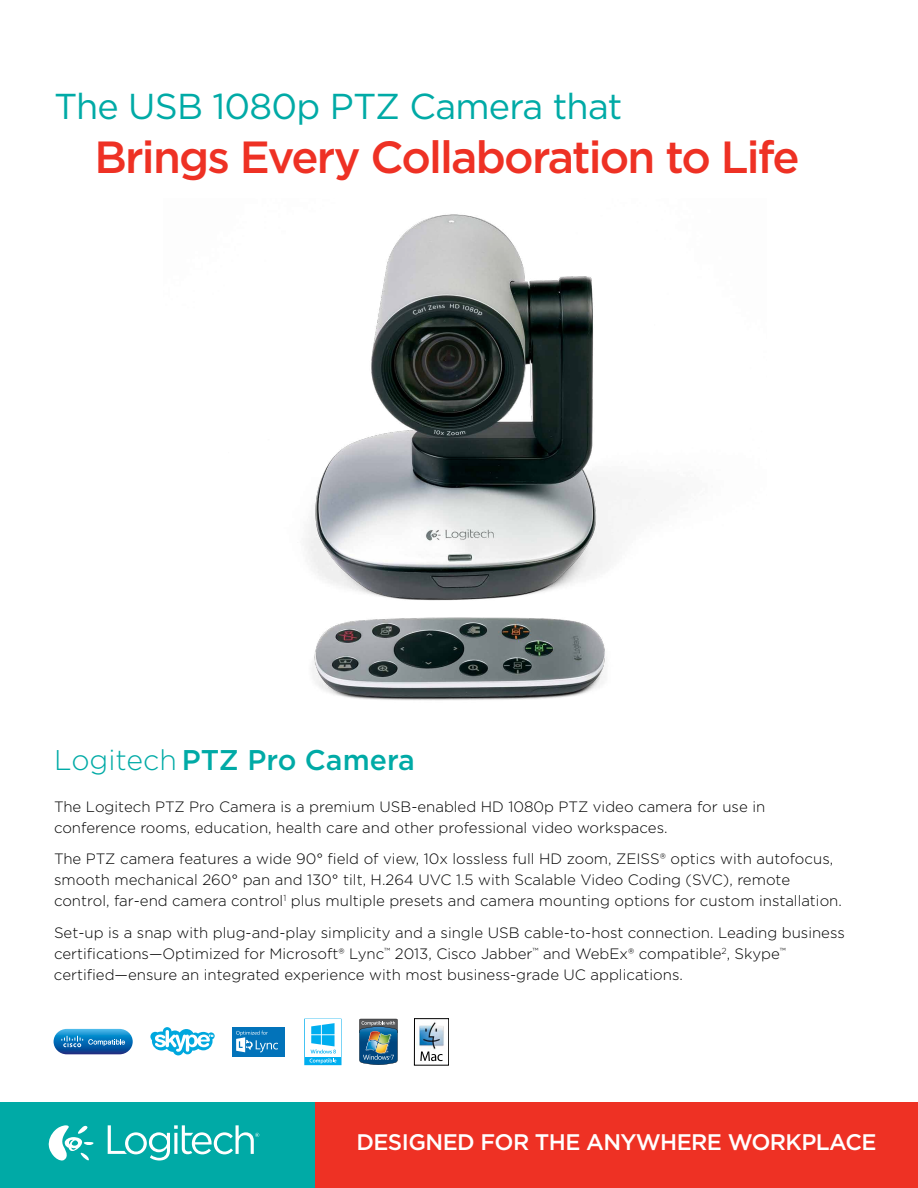
<style>
.page{position:relative;width:918px;height:1188px;background:#fff}
.page>*{position:absolute;margin:0;border:0;box-sizing:border-box;transform-origin:0 0}
.t1{font:500 45px "Gotham";letter-spacing:-.04em;color:#ee3124}
.t2{font:36px "Gotham";letter-spacing:-.02em;color:#00aaa6}
.t3{font:500 28.5px "Gotham";color:#00aaa6}
.t4{font:500 22.5px "Gotham";letter-spacing:-.025em;color:#fff}
.t5{font:300 15px/21px "Gotham";color:#000}
.s1{font-weight:300}
</style>
<div class="page">
<img style="left:306px;top:214px;width:356px;height:487px">
<div style="left:0;top:1102px;width:315px;height:86px;background:#00aaa6"></div>
<div style="left:315px;top:1102px;width:603px;height:86px;background:#ee3124"></div>
<svg style="left:108px;top:1125px;width:151px;height:36px"></svg>
<svg style="left:48px;top:1125px;width:46px;height:36px"></svg>
<svg style="left:304px;top:1019px;width:38px;height:46px"></svg>
<svg style="left:359px;top:1019px;width:39px;height:46px"></svg>
<div style="left:414px;top:1019px;width:35px;height:46px;border:1px solid #000"></div>
<svg style="left:420px;top:1052px;width:23px;height:9px"></svg>
<img style="left:416px;top:1020px;width:30px;height:30px">
<svg style="left:54px;top:1029px;width:79px;height:25px"></svg>
<svg style="left:150px;top:1027px;width:65px;height:28px"></svg>
<div style="left:232px;top:1027px;width:52px;height:30px;background:#0273ba"></div>
<svg style="left:236px;top:1031px;width:42px;height:21px"></svg>
<h2 class="t2" style="left:54px;top:84px;width:570px">The USB 1080p PTZ Camera that</h2>
<h1 class="t1" style="left:94px;top:130px;width:707px">Brings Every Collaboration to Life</h1>
<h3 class="t3" style="left:54px;top:742px;width:362px"><span class="s1">Logitech</span> PTZ Pro Camera</h3>
<p class="t5" style="left:54px;top:796px;width:713px">The Logitech PTZ Pro Camera is a premium USB-enabled HD 1080p PTZ video camera for use in conference rooms, education, health care and other professional video workspaces.</p>
<p class="t5" style="left:54px;top:848px;width:789px">The PTZ camera features a wide 90° field of view, 10x lossless full HD zoom, ZEISS® optics with autofocus, smooth mechanical 260° pan and 130° tilt, H.264 UVC 1.5 with Scalable Video Coding (SVC), remote control, far-end camera control<sup>1</sup> plus multiple presets and camera mounting options for custom installation.</p>
<p class="t5" style="left:54px;top:922px;width:792px">Set-up is a snap with plug-and-play simplicity and a single USB cable-to-host connection. Leading business certifications—Optimized for Microsoft® Lync<sup>™</sup> 2013, Cisco Jabber<sup>™</sup> and WebEx® compatible<sup>2</sup>, Skype<sup>™ </sup>certified—ensure an integrated experience with most business-grade UC applications.</p>
<h3 class="t4" style="left:356px;top:1129px;width:522px">DESIGNED FOR THE ANYWHERE WORKPLACE</h3>
</div>
